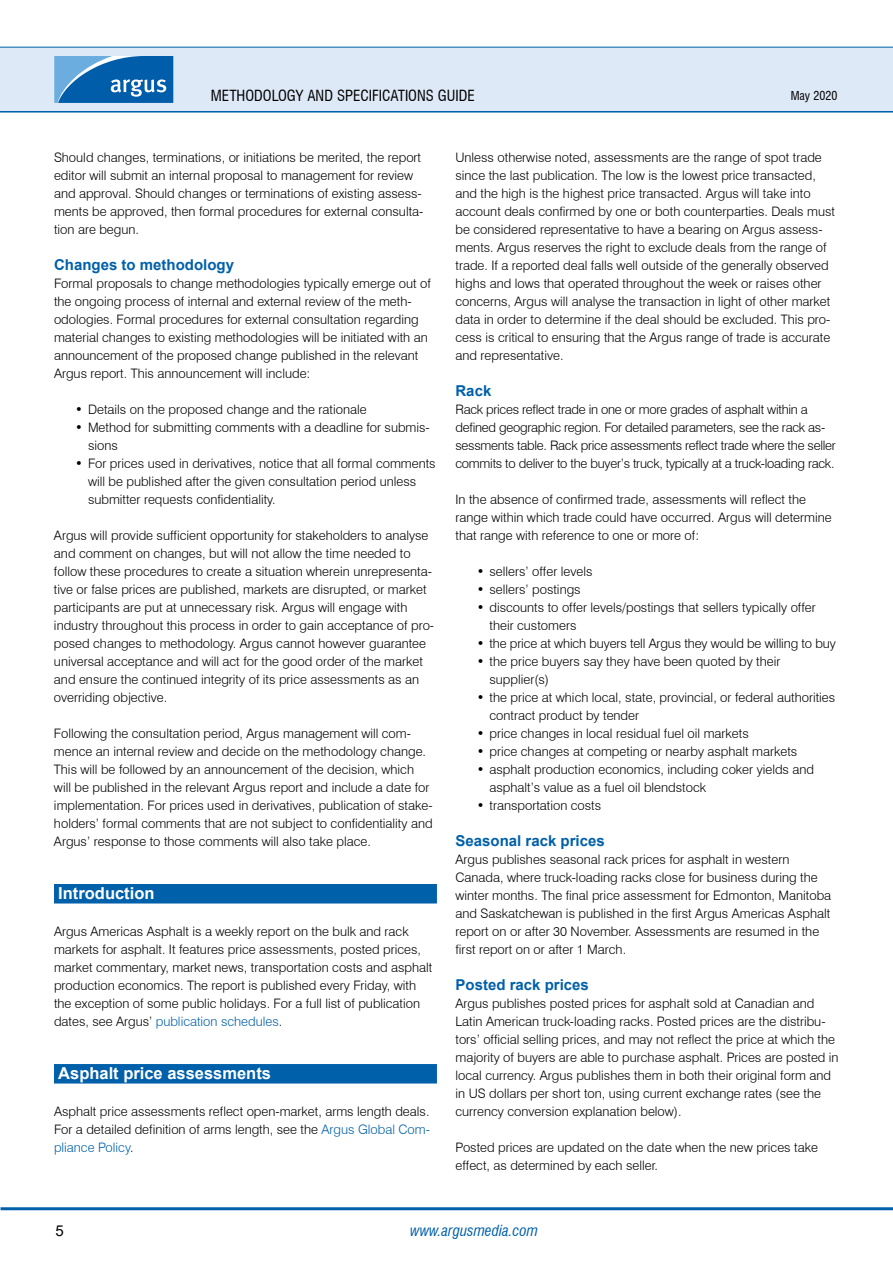
<style>
.page{position:relative;width:893px;height:1263px;background:#fff}
.page>*{position:absolute;margin:0;border:0;box-sizing:border-box;transform-origin:0 0}
.t1{font:700 16.5px "Arial";color:#fff}
.t2{font:700 15px "Arial";color:#0060a9}
.t3{font:condensed 15px "Swiss 721 BT";color:#000}
.t4{font:italic condensed 15px "Swiss 721 BT";color:#0060a9}
.t5{font:15px "Arial";color:#000}
.t6{font:300 13.05px/18px "Swiss 721 BT";color:#000}
.t7{font:300 13.05px/18px "Swiss 721 BT";letter-spacing:-.02em;color:#000}
.t8{font:condensed 12px "Swiss 721 BT";color:#000}
.s1{color:#0060a9}
</style>
<div class="page">
<hr style="left:0;top:110px;width:893px;height:3px;background:#0060a9">
<div style="left:0;top:47px;width:893px;height:64px;background:#dee9f7"></div>
<hr style="left:0;top:47px;width:893px;height:1px;background:#0060a9">
<svg style="left:54px;top:56px;width:119px;height:47px;background:#307dbd"></svg>
<hr style="left:1px;top:1207px;width:892px;height:3px;background:#0060a9">
<div style="left:54px;top:884px;width:383px;height:19px;background:#0060a9"></div>
<div style="left:54px;top:1064px;width:383px;height:19px;background:#0060a9"></div>
<p class="t3" style="left:211px;top:86px;width:265px">METHODOLOGY AND SPECIFICATIONS GUIDE</p>
<p class="t8" style="left:791px;top:88px;width:48px">MAY 2020</p>
<p class="t6" style="left:54px;top:148px;width:371px">Should changes, terminations, or initiations be merited, the report editor will submit an internal proposal to management for review and approval. Should changes or terminations of existing assess&shy;ments be approved, then formal procedures for external consulta&shy;tion are begun.</p>
<p class="t2" style="left:54px;top:254px;width:182px">Changes to methodology</p>
<p class="t6" style="left:54px;top:274px;width:379px">Formal proposals to change methodologies typically emerge out of the ongoing process of internal and external review of the meth&shy;odologies. Formal procedures for external consultation regarding material changes to existing methodologies will be initiated with an announcement of the proposed change published in the relevant Argus report. This announcement will include:</p>
<p class="t6" style="left:75px;top:400px;width:293px">• Details on the proposed change and the rationale</p>
<p class="t6" style="left:88px;top:418px;width:343px;text-indent:-13px">• Method for submitting comments with a deadline for submis&shy;sions</p>
<p class="t6" style="left:88px;top:454px;width:349px;text-indent:-13px">• For prices used in derivatives, notice that all formal comments will be published after the given consultation period unless submitter requests confidentiality.</p>
<p class="t6" style="left:54px;top:526px;width:382px">Argus will provide sufficient opportunity for stakeholders to analyse and comment on changes, but will not allow the time needed to follow these procedures to create a situation wherein unrepresenta&shy;tive or false prices are published, markets are disrupted, or market participants are put at unnecessary risk. Argus will engage with industry throughout this process in order to gain acceptance of pro&shy;posed changes to methodology. Argus cannot however guarantee universal acceptance and will act for the good order of the market and ensure the continued integrity of its price assessments as an overriding objective.</p>
<p class="t6" style="left:54px;top:724px;width:380px">Following the consultation period, Argus management will com&shy;mence an internal review and decide on the methodology change.<br>This will be followed by an announcement of the decision, which will be published in the relevant Argus report and include a date for implementation. For prices used in derivatives, publication of stake&shy;holders’ formal comments that are not subject to confidentiality and Argus’ response to those comments will also take place.</p>
<p class="t1" style="left:58px;top:882px;width:98px">Introduction</p>
<p class="t6" style="left:54px;top:922px;width:380px">Argus Americas Asphalt is a weekly report on the bulk and rack markets for asphalt. It features price assessments, posted prices, market commentary, market news, transportation costs and asphalt production economics. The report is published every Friday, with the exception of some public holidays. For a full list of publication dates, see Argus’ <span class="s1">publication schedules</span>.</p>
<p class="t1" style="left:58px;top:1062px;width:214px">Asphalt price assessments</p>
<p class="t6" style="left:54px;top:1102px;width:378px;text-align:justify">Asphalt price assessments reflect open-market, arms length deals.<br>For a detailed definition of arms length, see the <span class="s1">Argus Global Com&shy;pliance Policy</span>.</p>
<p class="t6" style="left:455px;top:148px;width:381px">Unless otherwise noted, assessments are the range of spot trade since the last publication. The low is the lowest price transacted, and the high is the highest price transacted. Argus will take into account deals confirmed by one or both counterparties. Deals must be considered representative to have a bearing on Argus assess&shy;ments. Argus reserves the right to exclude deals from the range of trade. If a reported deal falls well outside of the generally observed highs and lows that operated throughout the week or raises other concerns, Argus will analyse the transaction in light of other market data in order to determine if the deal should be excluded. This pro&shy;cess is critical to ensuring that the Argus range of trade is accurate and representative.</p>
<p class="t2" style="left:455px;top:380px;width:37px">Rack</p>
<p class="t7" style="left:455px;top:400px;width:382px">Rack prices reflect trade in one or more grades of asphalt within a defined geographic region. For detailed parameters, see the rack as&shy;sessments table. Rack price assessments reflect trade where the seller commits to deliver to the buyer’s truck, typically at a truck-loading rack.</p>
<p class="t6" style="left:455px;top:490px;width:378px">In the absence of confirmed trade, assessments will reflect the range within which trade could have occurred. Argus will determine that range with reference to one or more of:</p>
<p class="t6" style="left:477px;top:562px;width:117px">• sellers’ offer levels</p>
<p class="t6" style="left:477px;top:580px;width:105px">• sellers’ postings</p>
<p class="t6" style="left:489px;top:598px;width:328px;text-indent:-13px">• discounts to offer levels/postings that sellers typically offer their customers</p>
<p class="t6" style="left:477px;top:634px;width:361px">• the price at which buyers tell Argus they would be willing to buy</p>
<p class="t6" style="left:489px;top:652px;width:292px;text-indent:-13px">• the price buyers say they have been quoted by their supplier(s)</p>
<p class="t6" style="left:489px;top:688px;width:347px;text-indent:-13px">• the price at which local, state, provincial, or federal authorities contract product by tender</p>
<p class="t6" style="left:477px;top:724px;width:273px">• price changes in local residual fuel oil markets</p>
<p class="t6" style="left:477px;top:742px;width:322px">• price changes at competing or nearby asphalt markets</p>
<p class="t6" style="left:489px;top:760px;width:326px;text-indent:-13px">• asphalt production economics, including coker yields and asphalt’s value as a fuel oil blendstock</p>
<p class="t6" style="left:477px;top:796px;width:126px">• transportation costs</p>
<p class="t2" style="left:455px;top:830px;width:151px">Seasonal rack prices</p>
<p class="t6" style="left:455px;top:850px;width:377px">Argus publishes seasonal rack prices for asphalt in western Canada, where truck-loading racks close for business during the winter months. The final price assessment for Edmonton, Manitoba and Saskatchewan is published in the first Argus Americas Asphalt report on or after 30 November. Assessments are resumed in the first report on or after 1 March.</p>
<p class="t2" style="left:455px;top:974px;width:135px">Posted rack prices</p>
<p class="t6" style="left:455px;top:994px;width:385px">Argus publishes posted prices for asphalt sold at Canadian and Latin American truck-loading racks. Posted prices are the distribu&shy;tors’ official selling prices, and may not reflect the price at which the majority of buyers are able to purchase asphalt. Prices are posted in local currency. Argus publishes them in both their original form and in US dollars per short ton, using current exchange rates (see the currency conversion explanation below).</p>
<p class="t6" style="left:455px;top:1138px;width:364px">Posted prices are updated on the date when the new prices take effect, as determined by each seller.</p>
<p class="t5" style="left:55px;top:1220px;width:10px">5</p>
<p class="t4" style="left:410px;top:1221px;width:129px">www.argusmedia.com</p>
</div>
